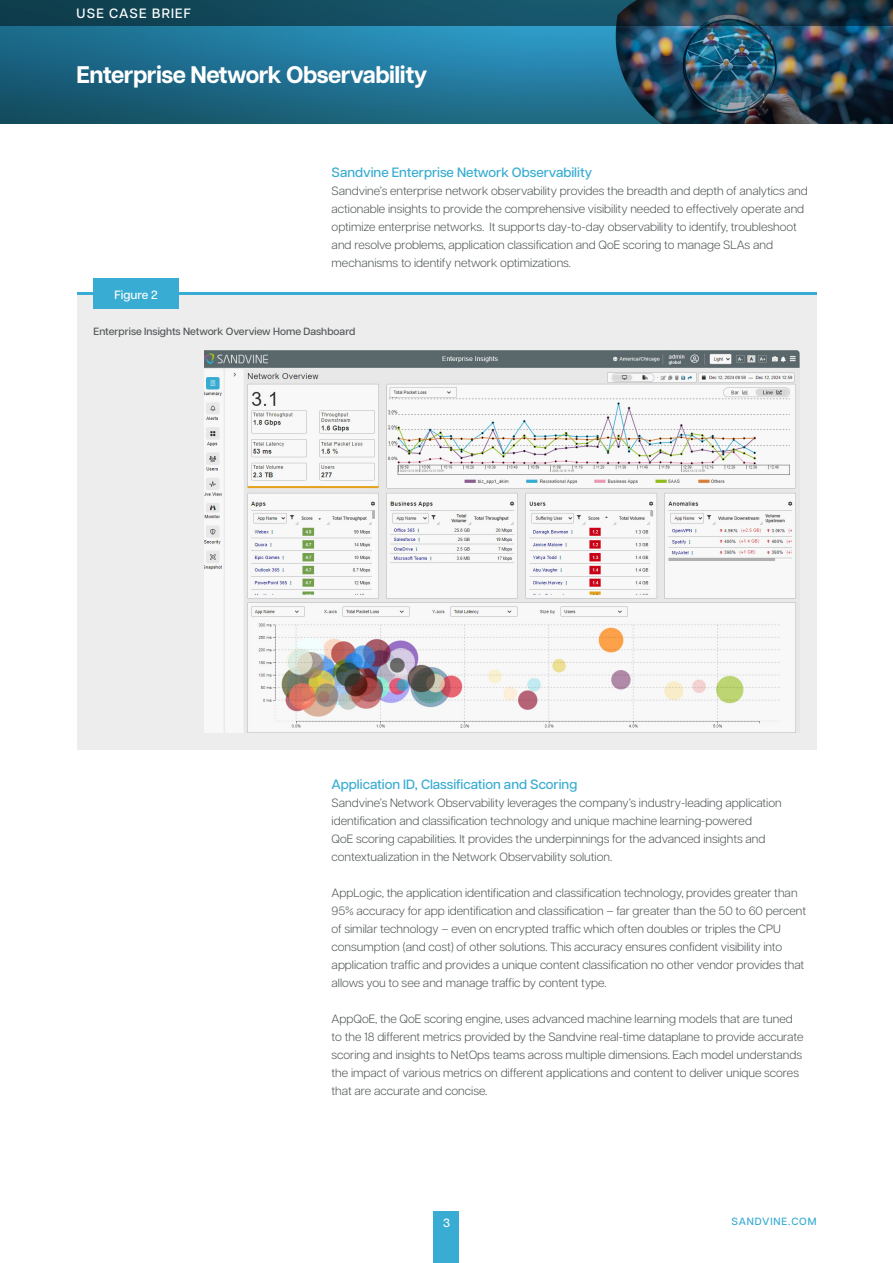
<style>
.page{position:relative;width:893px;height:1263px;background:#fff}
.page>*{position:absolute;margin:0;border:0;box-sizing:border-box;transform-origin:0 0}
.t1{font:700 24px "Articulat CF";letter-spacing:-.02em;color:#fff}
.t2{font:500 13.5px "Articulat CF";color:#38acd2}
.t3{font:500 13.5px "Articulat CF";letter-spacing:.09em;color:#fff}
.t4{font:300 12px/18px "Articulat CF";color:#505657}
.t5{font:500 12px "Articulat CF";color:#fff}
.t6{font:500 10.5px "Articulat CF";color:#505657}
.t7{font:500 10.5px "Articulat CF";letter-spacing:.08em;color:#38acd2}
</style>
<div class="page">
<div style="left:434px;top:1212px;width:25px;height:51px;background:#38acd2"></div>
<img style="left:0;top:26px;width:893px;height:97px">
<svg style="left:0;top:0;width:893px;height:26px;background:#174658"></svg>
<hr style="left:77px;top:292px;width:739px;height:4px;background:#38acd2">
<div style="left:77px;top:295px;width:739px;height:455px;background:#ededed"></div>
<div style="left:94px;top:279px;width:85px;height:30px;background:#38acd2"></div>
<img style="left:204px;top:351px;width:595px;height:381px">
<p class="t3" style="left:77px;top:4px;width:116px">USE CASE BRIEF</p>
<h1 class="t1" style="left:77px;top:57px;width:352px">Enterprise Network Observability</h1>
<p class="t2" style="left:332px;top:162px;width:262px">Sandvine Enterprise Network Observability</p>
<p class="t4" style="left:332px;top:181px;width:478px">Sandvine’s enterprise network observability provides the breadth and depth of analytics and actionable insights to provide the comprehensive visibility needed to effectively operate and optimize enterprise networks. It supports day-to-day observability to identify, troubleshoot and resolve problems, application classification and QoE scoring to manage SLAs and mechanisms to identify network optimizations.</p>
<p class="t5" style="left:114px;top:286px;width:45px">Figure 2</p>
<p class="t6" style="left:94px;top:323px;width:263px">Enterprise Insights Network Overview Home Dashboard</p>
<p class="t2" style="left:332px;top:774px;width:247px">Application ID, Classification and Scoring</p>
<p class="t4" style="left:332px;top:793px;width:452px">Sandvine’s Network Observability leverages the company’s industry-leading application identification and classification technology and unique machine learning-powered<br>QoE scoring capabilities. It provides the underpinnings for the advanced insights and contextualization in the Network Observability solution.</p>
<p class="t4" style="left:332px;top:883px;width:476px">AppLogic, the application identification and classification technology, provides greater than 95% accuracy for app identification and classification – far greater than the 50 to 60 percent of similar technology – even on encrypted traffic which often doubles or triples the CPU consumption (and cost) of other solutions. This accuracy ensures confident visibility into application traffic and provides a unique content classification no other vendor provides that allows you to see and manage traffic by content type.</p>
<p class="t4" style="left:332px;top:1009px;width:473px">AppQoE, the QoE scoring engine, uses advanced machine learning models that are tuned to the 18 different metrics provided by the Sandvine real-time dataplane to provide accurate scoring and insights to NetOps teams across multiple dimensions. Each model understands the impact of various metrics on different applications and content to deliver unique scores that are accurate and concise.</p>
<p class="t5" style="left:443px;top:1214px;width:8px">3</p>
<p class="t7" style="left:732px;top:1213px;width:86px">SANDVINE.COM</p>
</div>
